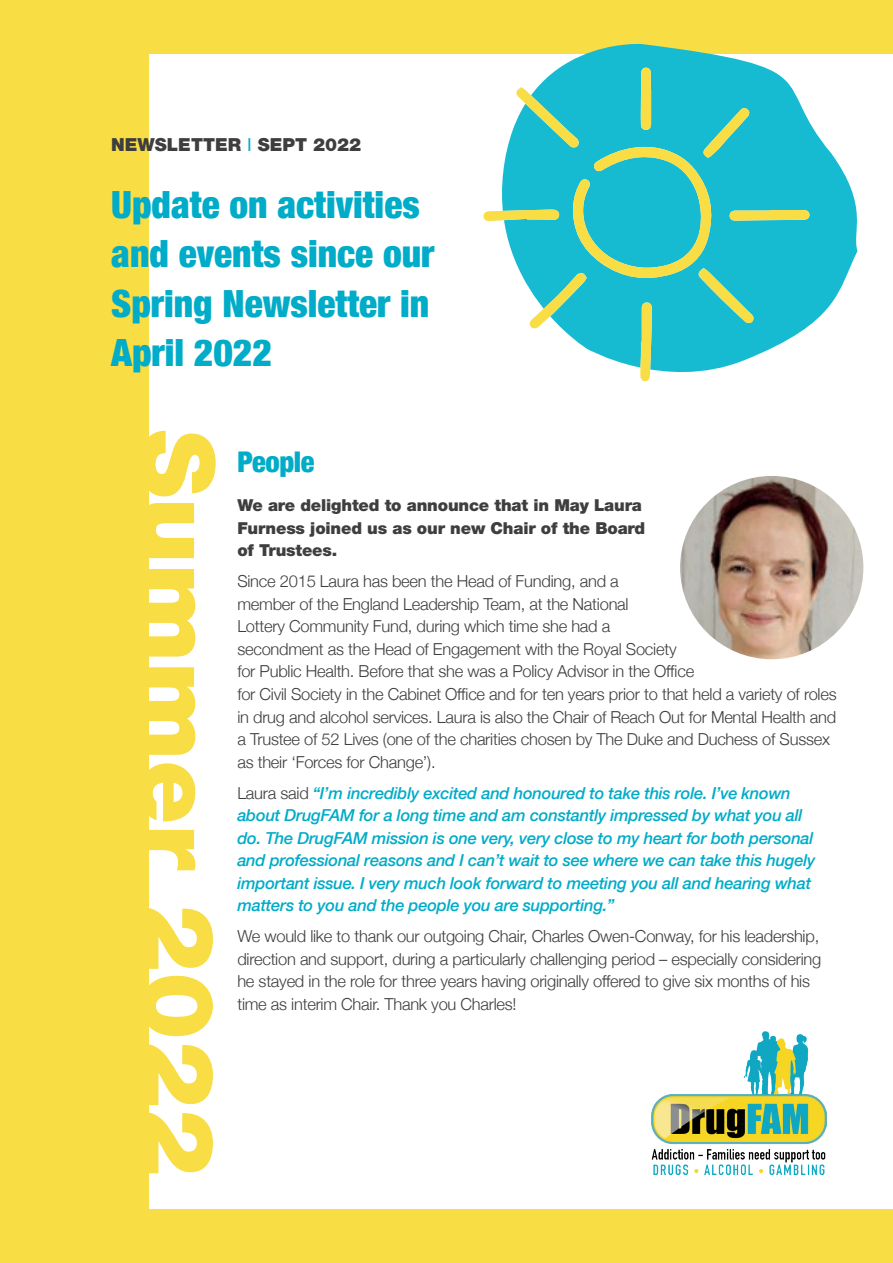
<style>
.page{position:relative;width:893px;height:1263px;background:#f8dd44}
.page>*{position:absolute;margin:0;border:0;box-sizing:border-box;transform-origin:0 0}
.t1{font:900 102px "Helvetica Neue LT Std";color:#f8dd44}
.t2{font:900 condensed 37.5px/49.5px "Helvetica Neue";color:#00acc8}
.t3{font:900 condensed 28.5px "Helvetica Neue";letter-spacing:-.015em;color:#00acc8}
.t4{font:900 18px "Helvetica Neue LT Std";color:#3e3e3f}
.t5{font:300 16.5px/22.5px "Helvetica Neue";letter-spacing:-.015em;color:#3e3e3f}
.t6{font:italic 500 16.5px/22.5px "Helvetica Neue";letter-spacing:-.015em;color:#00acc8}
.t7{font:900 16.5px/22.5px "Helvetica Neue LT Std";letter-spacing:-.01em;color:#3e3e3f}
.s1{font-weight:400;color:#00acc8}
.s2{font-weight:300;font-style:normal;color:#3e3e3f}
</style>
<div class="page">
<div style="left:149px;top:54px;width:744px;height:1155px;background:#fff"></div>
<svg style="left:559px;top:43px;width:299px;height:339px"></svg>
<svg style="left:483px;top:68px;width:326px;height:313px"></svg>
<img style="left:651px;top:1031px;width:176px;height:145px">
<img style="left:679px;top:475px;width:186px;height:186px;border-radius:93px">
<p class="t4" style="left:111px;top:134px;width:251px">NEWSLETTER <span class="s1">I</span> SEPT 2022</p>
<h2 class="t2" style="left:111px;top:178px;width:325px">Update on activities and events since our<br>Spring Newsletter in<br>April 2022</h2>
<h1 class="t1" style="left:238px;top:429px;width:748px;rotate:90deg">Summer 2022</h1>
<h3 class="t3" style="left:237px;top:438px;width:79px">People</h3>
<p class="t7" style="left:237px;top:494px;width:409px">We are delighted to announce that in May Laura<br>Furness joined us as our new Chair of the Board of Trustees.</p>
<p class="t5" style="left:237px;top:569px;width:601px">Since 2015 Laura has been the Head of Funding, and a<br>member of the England Leadership Team, at the National<br>Lottery Community Fund, during which time she had a<br>secondment as the Head of Engagement with the Royal Society<br>for Public Health. Before that she was a Policy Advisor in the Office<br>for Civil Society in the Cabinet Office and for ten years prior to that held a variety of roles in drug and alcohol services. Laura is also the Chair of Reach Out for Mental Health and a Trustee of 52 Lives (one of the charities chosen by The Duke and Duchess of Sussex as their ‘Forces for Change’).</p>
<p class="t6" style="left:237px;top:780px;width:579px"><span class="s2">Laura said</span> “I’m incredibly excited and honoured to take this role. I’ve known about DrugFAM for a long time and am constantly impressed by what you all do. The DrugFAM mission is one very, very close to my heart for both personal and professional reasons and I can’t wait to see where we can take this hugely important issue. I very much look forward to meeting you all and hearing what matters to you and the people you are supporting.”</p>
<p class="t5" style="left:237px;top:924px;width:585px">We would like to thank our outgoing Chair, Charles Owen-Conway, for his leadership, direction and support, during a particularly challenging period – especially considering he stayed in the role for three years having originally offered to give six months of his time as interim Chair. Thank you Charles!</p>
</div>
